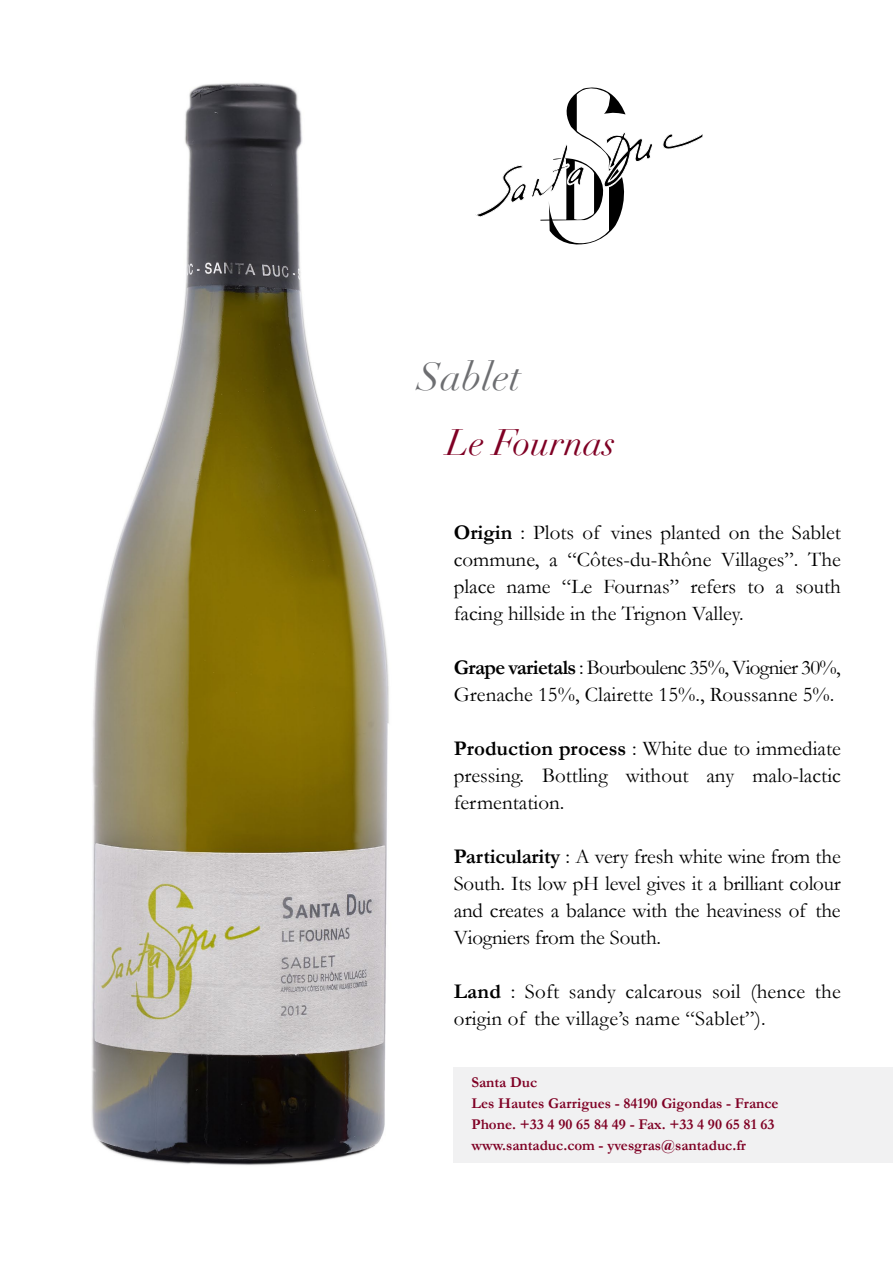
<style>
.page{position:relative;width:893px;height:1263px;background:#fff}
.page>*{position:absolute;margin:0;border:0;box-sizing:border-box;transform-origin:0 0}
.t1{font:italic 39px "Didot";color:#6d6e71}
.t2{font:italic 36px "Didot";color:#7f0024}
.t3{font:21px/27px "Garamond";color:#000;text-align:justify}
.t4{font:700 15px/21px "Garamond";color:#7f0024}
.s1{font-weight:700}
</style>
<div class="page">
<img style="left:91px;top:83px;width:298px;height:1083px">
<svg style="left:663px;top:134px;width:40px;height:15px"></svg>
<svg style="left:476px;top:87px;width:177px;height:158px"></svg>
<div style="left:454px;top:1067px;width:439px;height:95px;background:#f1f1f2"></div>
<h1 class="t1" style="left:418px;top:353px;width:105px">Sablet</h1>
<h2 class="t2" style="left:446px;top:420px;width:171px">Le Fournas</h2>
<p class="t3" style="left:454px;top:518px;width:389px"><span class="s1">Origin</span> : Plots of vines planted on the Sablet commune, a “Côtes-du-Rhône Villages”. The place name “Le Fournas” refers to a south facing hillside in the Trignon Valley.</p>
<p class="t3" style="left:454px;top:653px;width:389px"><span class="s1">Grape varietals</span> : Bourboulenc 35%, Viognier 30%,<br>Grenache 15%, Clairette 15%., Roussanne 5%.</p>
<p class="t3" style="left:454px;top:734px;width:389px"><span class="s1">Production process</span> : White due to immediate pressing. Bottling without any malo-lactic fermentation.</p>
<p class="t3" style="left:454px;top:842px;width:389px"><span class="s1">Particularity</span> : A very fresh white wine from the South. Its low pH level gives it a brilliant colour and creates a balance with the heaviness of the Viogniers from the South.</p>
<p class="t3" style="left:454px;top:977px;width:389px"><span class="s1">Land</span> : Soft sandy calcarous soil (hence the origin of the village’s name “Sablet”).</p>
<p class="t4" style="left:471px;top:1072px;width:309px">Santa Duc<br>Les Hautes Garrigues - 84190 Gigondas - France Phone. +33 4 90 65 84 49 - Fax. +33 4 90 65 81 63 www.santaduc.com - yvesgras@santaduc.fr</p>
</div>
